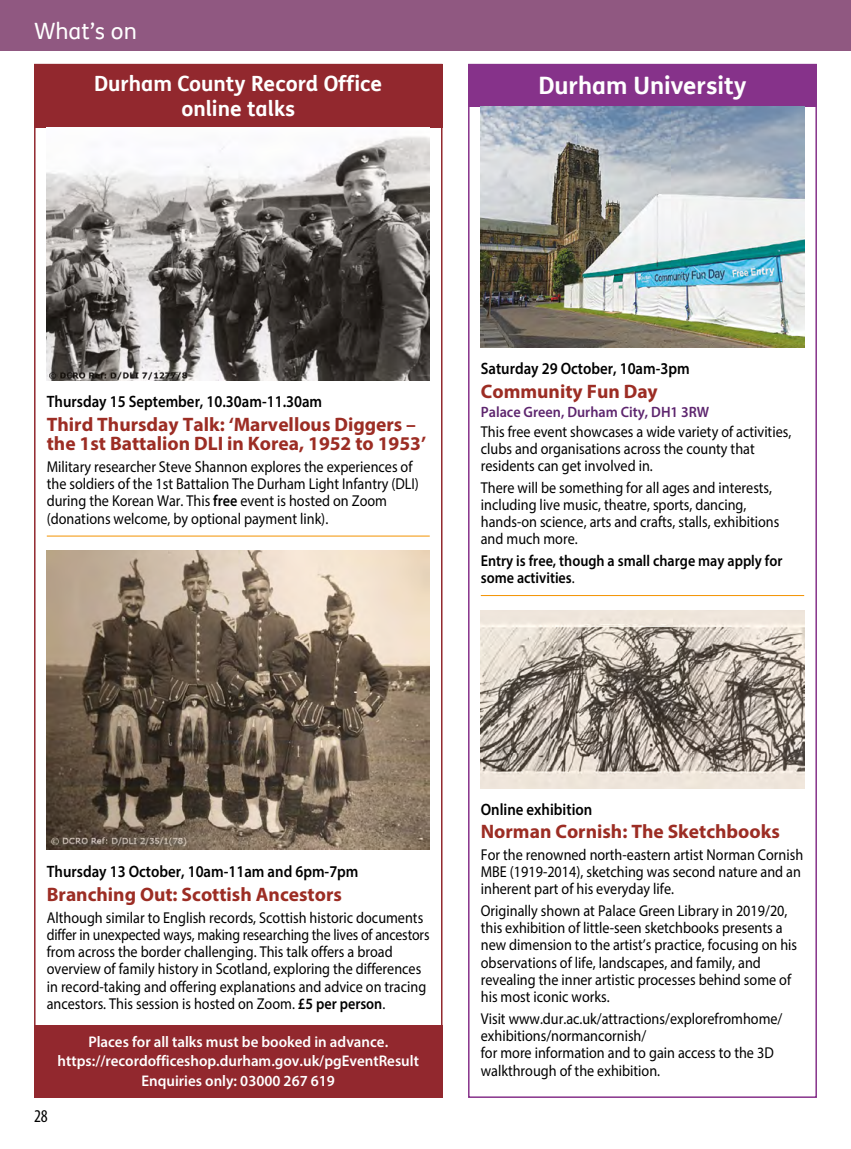
<style>
.page{position:relative;width:851px;height:1149px;background:#fff}
.page>*{position:absolute;margin:0;border:0;box-sizing:border-box;transform-origin:0 0}
.Bold_heading_H3{font:700 24px "FS Me";color:#fff}
.t1{font:22.5px "FS Me";color:#fff}
.Bold_heading_H3-2{font:700 21px "FS Me";color:#fff}
.Whats_on_event_P{font:700 19.5px/19.5px "Myriad Pro";color:#9c2d24}
.t2{font:condensed 18px "Myriad Pro";color:#000}
.Whats_on_date_P{font:600 16.5px "Myriad Pro";color:#000;scale:.9 1}
.Whats_on_text_P{font:15.75px/17.2px "Myriad Pro";color:#000;scale:.9 1}
.Whats_on_text_P-2{font:600 15.75px/17.2px "Myriad Pro";color:#000;scale:.9 1}
.Whats_on_text_P-3{font:600 15.45px "Myriad Pro";color:#fff}
.Whats_on_venue_P{font:600 15px "Myriad Pro";color:#5d256e;scale:.95 1}
.s1{font-weight:600}
.s2{font-weight:400}
</style>
<div class="page">
<div style="left:0;top:0;width:850px;height:51px;background:#905881"></div>
<div style="left:34px;top:64px;width:408px;height:64px;background:#92282e"></div>
<hr style="left:47px;top:535px;width:382px;height:1px;background:#f39200">
<img style="left:47px;top:136px;width:382px;height:245px">
<img style="left:47px;top:550px;width:382px;height:299px">
<div style="left:34px;top:1025px;width:408px;height:72px;background:#92282e"></div>
<svg style="left:468px;top:63px;width:349px;height:1035px"></svg>
<div style="left:468px;top:64px;width:348px;height:42px;background:#86328a"></div>
<hr style="left:480px;top:595px;width:324px;height:1px;background:#f39200">
<img style="left:480px;top:106px;width:324px;height:242px">
<img style="left:480px;top:610px;width:324px;height:177px">
<h2 class="t1" style="left:34px;top:18px;width:104px">What’s on</h2>
<h3 class="Bold_heading_H3-2" style="left:94px;top:70px;width:289px">Durham County Record Office</h3>
<h3 class="Bold_heading_H3-2" style="left:181px;top:96px;width:115px">online talks</h3>
<h3 class="Bold_heading_H3" style="left:538px;top:71px;width:210px">Durham University</h3>
<p class="Whats_on_date_P" style="left:47px;top:391px;width:307px">Thursday 15 September, 10.30am-11.30am</p>
<p class="Whats_on_event_P" style="left:47px;top:414px;width:381px">Third Thursday Talk: ‘Marvellous Diggers – the 1st Battalion DLI in Korea, 1952 to 1953’</p>
<p class="Whats_on_text_P" style="left:47px;top:457px;width:415px">Military researcher Steve Shannon explores the experiences of the soldiers of the 1st Battalion The Durham Light Infantry (DLI) during the Korean War. This <span class="s1">free</span> event is hosted on Zoom (donations welcome, by optional payment link).</p>
<p class="Whats_on_date_P" style="left:480px;top:358px;width:233px">Saturday 29 October, 10am-3pm</p>
<p class="Whats_on_event_P" style="left:480px;top:381px;width:178px">Community Fun Day</p>
<p class="Whats_on_venue_P" style="left:480px;top:402px;width:242px">Palace Green, Durham City, DH1 3RW</p>
<p class="Whats_on_text_P" style="left:480px;top:422px;width:346px">This free event showcases a wide variety of activities, clubs and organisations across the county that residents can get involved in.</p>
<p class="Whats_on_text_P" style="left:480px;top:478px;width:333px">There will be something for all ages and interests, including live music, theatre, sports, dancing, hands-on science, arts and crafts, stalls, exhibitions and much more.</p>
<p class="Whats_on_text_P-2" style="left:480px;top:551px;width:337px">Entry is free, though a small charge may apply for some activities<span class="s2">.</span></p>
<p class="Whats_on_date_P" style="left:47px;top:861px;width:348px">Thursday 13 October, 10am-11am and 6pm-7pm</p>
<p class="Whats_on_event_P" style="left:47px;top:883px;width:296px">Branching Out: Scottish Ancestors</p>
<p class="Whats_on_text_P" style="left:47px;top:908px;width:426px">Although similar to English records, Scottish historic documents differ in unexpected ways, making researching the lives of ancestors from across the border challenging. This talk offers a broad overview of family history in Scotland, exploring the differences in record-taking and offering explanations and advice on tracing ancestors. This session is hosted on Zoom. <span class="s1">£5 per person</span>.</p>
<p class="Whats_on_text_P-3" style="left:88px;top:1031px;width:301px">Places for all talks must be booked in advance.</p>
<p class="Whats_on_text_P-3" style="left:58px;top:1050px;width:363px">https://recordofficeshop.durham.gov.uk/pgEventResult</p>
<p class="Whats_on_text_P-3" style="left:141px;top:1070px;width:195px">Enquiries only: 03000 267 619</p>
<p class="t2" style="left:34px;top:1104px;width:15px">28</p>
<p class="Whats_on_date_P" style="left:480px;top:798px;width:125px">Online exhibition</p>
<p class="Whats_on_event_P" style="left:480px;top:821px;width:300px">Norman Cornish: The Sketchbooks</p>
<p class="Whats_on_text_P" style="left:480px;top:845px;width:359px">For the renowned north-eastern artist Norman Cornish<br>MBE (1919-2014), sketching was second nature and an inherent part of his everyday life.</p>
<p class="Whats_on_text_P" style="left:480px;top:901px;width:353px">Originally shown at Palace Green Library in 2019/20, this exhibition of little-seen sketchbooks presents a new dimension to the artist’s practice, focusing on his observations of life, landscapes, and family, and revealing the inner artistic processes behind some of his most iconic works.</p>
<p class="Whats_on_text_P" style="left:480px;top:1009px;width:336px">Visit www.dur.ac.uk/attractions/explorefromhome/ exhibitions/normancornish/</p>
<p class="Whats_on_text_P" style="left:480px;top:1043px;width:327px">for more information and to gain access to the 3D walkthrough of the exhibition.</p>
</div>
